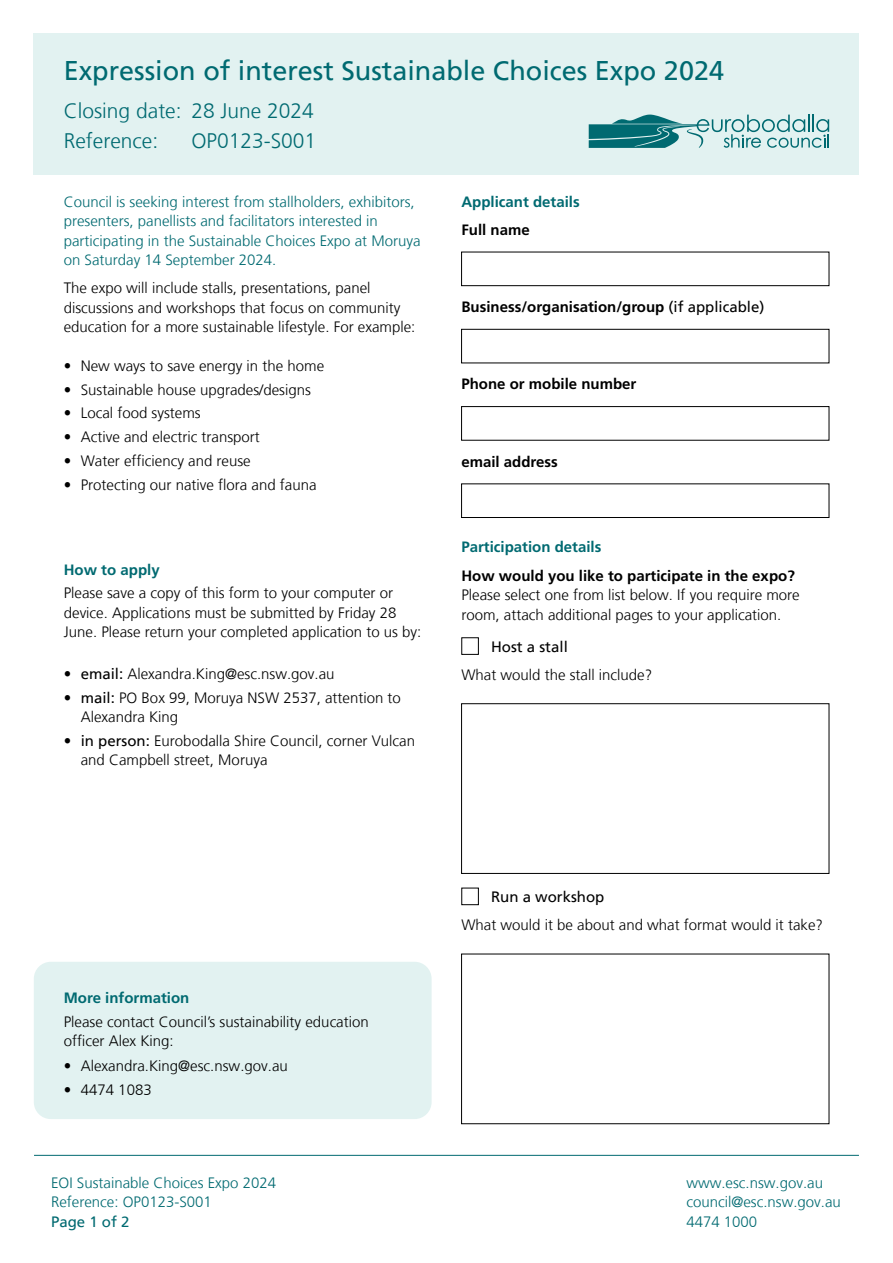
<style>
.page{position:relative;width:893px;height:1263px;background:#fff}
.page>*{position:absolute;margin:0;border:0;box-sizing:border-box;transform-origin:0 0}
.t1{font:27px "Frutiger LT";color:#006a71}
.Sub_heading__H1{font:300 21px "Frutiger LT";color:#006a71}
.BODY{font:300 15px/19.5px "Frutiger LT";color:#000}
.BODY-2{font:300 15px/19.5px "Frutiger LT";color:#006a71}
.Question_-_bold_H2{font:300 15px/19.5px "Frutiger LT";color:#000}
.Question_-_bold_H2-2{font:700 15px "Frutiger LT Std";color:#000}
.Question_-_secondary_H3{font:300 15px "Frutiger LT";color:#000}
.Section_-_H1{font:700 15px "Frutiger LT Std";color:#006a71}
.Question_-_secondary_H3-2{font:15px "Frutiger LT";color:#000}
.t2{font:15px "Frutiger LT";color:#006a71}
.s1{font-family:"Frutiger LT Std";font-weight:700;color:#006a71}
.s2{font-weight:400}
.s3{font-family:"Frutiger LT";font-weight:400}
.s4{font-family:"Frutiger LT Std";font-weight:700}
</style>
<div class="page">
<hr style="left:34px;top:1155px;width:825px;height:1px;background:#006a71">
<div style="left:34px;top:33px;width:825px;height:141px;background:#e2f2f1"></div>
<div style="left:34px;top:962px;width:398px;height:157px;background:#e2f2f1;border-radius:17px"></div>
<svg style="left:589px;top:115px;width:240px;height:33px"></svg>
<div style="left:461px;top:252px;width:368px;height:34px;border:1px solid #000"></div>
<div style="left:461px;top:329px;width:368px;height:34px;border:1px solid #000"></div>
<div style="left:461px;top:406px;width:368px;height:34px;border:1px solid #000"></div>
<div style="left:461px;top:484px;width:368px;height:34px;border:1px solid #000"></div>
<div style="left:461px;top:637px;width:18px;height:18px;border:1px solid #000"></div>
<div style="left:461px;top:703px;width:368px;height:171px;border:1px solid #000"></div>
<div style="left:461px;top:888px;width:18px;height:17px;border:1px solid #000"></div>
<h1 class="t1" style="left:64px;top:55px;width:662px">Expression of interest Sustainable Choices Expo 2024</h1>
<p class="Sub_heading__H1" style="left:64px;top:99px;width:252px">Closing date: 28 June 2024</p>
<p class="Sub_heading__H1" style="left:64px;top:129px;width:96px">Reference:</p>
<p class="Sub_heading__H1" style="left:191px;top:129px;width:126px">OP0123-S001</p>
<p class="BODY-2" style="left:64px;top:192px;width:358px">Council is seeking interest from stallholders, exhibitors, presenters, panellists and facilitators interested in participating in the Sustainable Choices Expo at Moruya on Saturday 14 September 2024.</p>
<p class="BODY" style="left:64px;top:279px;width:353px">The expo will include stalls, presentations, panel discussions and workshops that focus on community education for a more sustainable lifestyle. For example:</p>
<p class="BODY" style="left:64px;top:356px;width:262px">• New ways to save energy in the home</p>
<p class="BODY" style="left:64px;top:380px;width:249px">• Sustainable house upgrades/designs</p>
<p class="BODY" style="left:64px;top:404px;width:139px">• Local food systems</p>
<p class="BODY" style="left:64px;top:427px;width:198px">• Active and electric transport</p>
<p class="BODY" style="left:64px;top:451px;width:188px">• Water efficiency and reuse</p>
<p class="BODY" style="left:64px;top:475px;width:254px">• Protecting our native flora and fauna</p>
<p class="BODY" style="left:64px;top:558px;width:331px;line-height:23.7px"><span class="s1">How to apply<br></span>Please save a copy of this form to your computer or</p>
<p class="BODY" style="left:64px;top:603px;width:359px">device. Applications must be submitted by Friday 28<br>June. Please return your completed application to us by:</p>
<p class="BODY" style="left:64px;top:664px;width:272px">• <span class="s2">email:</span> Alexandra.King@esc.nsw.gov.au</p>
<p class="BODY" style="left:81px;top:688px;width:322px;text-indent:-17px">• <span class="s2">mail:</span> PO Box 99, Moruya NSW 2537, attention to<br>Alexandra King</p>
<p class="BODY" style="left:81px;top:731px;width:336px;text-indent:-17px">• <span class="s2">in person:</span> Eurobodalla Shire Council, corner Vulcan and Campbell street, Moruya</p>
<h2 class="Section_-_H1" style="left:461px;top:193px;width:120px">Applicant details</h2>
<h2 class="Question_-_bold_H2-2" style="left:461px;top:221px;width:70px">Full name</h2>
<h2 class="Question_-_bold_H2-2" style="left:461px;top:298px;width:305px">Business/organisation/group <span class="s3">(if applicable)</span></h2>
<h2 class="Question_-_bold_H2-2" style="left:461px;top:375px;width:177px">Phone or mobile number</h2>
<h2 class="Question_-_bold_H2-2" style="left:461px;top:453px;width:98px">email address</h2>
<h2 class="Section_-_H1" style="left:461px;top:538px;width:142px">Participation details</h2>
<h2 class="Question_-_bold_H2" style="left:461px;top:566px;width:340px"><span class="s4">How would you like to participate in the expo?<br></span>Please select one from list below. If you require more room, attach additional pages to your application.</h2>
<h3 class="Question_-_secondary_H3-2" style="left:491px;top:638px;width:78px">Host a stall</h3>
<h3 class="Question_-_secondary_H3" style="left:461px;top:666px;width:192px">What would the stall include?</h3>
<p class="BODY" style="left:64px;top:986px;width:307px;line-height:23.7px"><span class="s1">More information<br></span>Please contact Council’s sustainability education</p>
<p class="BODY" style="left:64px;top:1031px;width:112px">officer Alex King:</p>
<p class="BODY" style="left:64px;top:1056px;width:226px">• Alexandra.King@esc.nsw.gov.au</p>
<p class="BODY" style="left:64px;top:1080px;width:89px">• 4474 1083</p>
<p class="BODY-2" style="left:51px;top:1173px;width:227px">EOI Sustainable Choices Expo 2024<br>Reference: OP0123-S001</p>
<p class="t2" style="left:51px;top:1213px;width:80px">Page 1 of 2</p>
<h3 class="Question_-_secondary_H3-2" style="left:491px;top:888px;width:115px">Run a workshop</h3>
<h3 class="Question_-_secondary_H3" style="left:461px;top:916px;width:363px">What would it be about and what format would it take?</h3>
<p class="BODY-2" style="left:686px;top:1173px;width:156px">www.esc.nsw.gov.au council@esc.nsw.gov.au<br>4474 1000</p>
</div>
